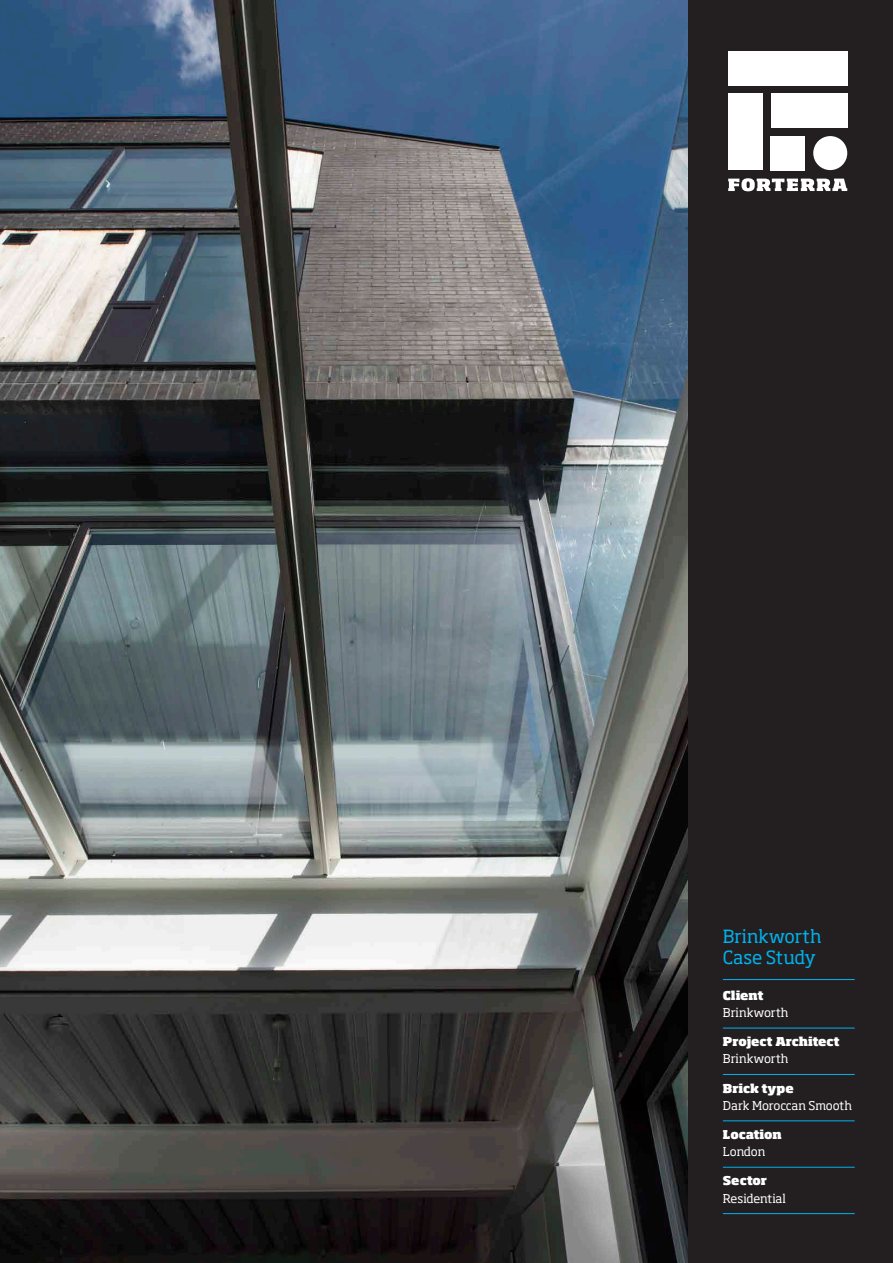
<style>
.page{position:relative;width:893px;height:1263px;background:#fff}
.page>*{position:absolute;margin:0;border:0;box-sizing:border-box;transform-origin:0 0}
.t1{font:18px/21.6px "Soho Std";letter-spacing:-.005em;color:#00b2ed}
.t2{font:12px "Soho Std";color:#fff}
.t3{font:800 12px "Soho Std";color:#fff}
</style>
<div class="page">
<img style="left:0;top:0;width:689px;height:1263px">
<div style="left:689px;top:0;width:204px;height:1263px;background:#231f20"></div>
<svg style="left:728px;top:178px;width:119px;height:13px"></svg>
<div style="left:728px;top:51px;width:119px;height:34px;background:#fff"></div>
<div style="left:728px;top:94px;width:34px;height:76px;background:#fff"></div>
<div style="left:771px;top:94px;width:76px;height:34px;background:#fff"></div>
<div style="left:813px;top:136px;width:34px;height:34px;background:#fff;border-radius:50%"></div>
<div style="left:771px;top:136px;width:34px;height:34px;background:#fff"></div>
<hr style="left:723px;top:979px;width:132px;height:1px;background:#00b2ed">
<hr style="left:723px;top:1028px;width:132px;height:1px;background:#00b2ed">
<hr style="left:723px;top:1074px;width:132px;height:1px;background:#00b2ed">
<hr style="left:723px;top:1120px;width:132px;height:1px;background:#00b2ed">
<hr style="left:723px;top:1167px;width:132px;height:1px;background:#00b2ed">
<hr style="left:723px;top:1213px;width:132px;height:1px;background:#00b2ed">
<h1 class="t1" style="left:723px;top:925px;width:100px">Brinkworth<br>Case Study</h1>
<p class="t3" style="left:723px;top:987px;width:42px">Client</p>
<p class="t2" style="left:723px;top:1005px;width:67px">Brinkworth</p>
<p class="t3" style="left:723px;top:1034px;width:118px">Project Architect</p>
<p class="t2" style="left:723px;top:1051px;width:67px">Brinkworth</p>
<p class="t3" style="left:723px;top:1080px;width:72px">Brick type</p>
<p class="t2" style="left:723px;top:1098px;width:131px">Dark Moroccan Smooth</p>
<p class="t3" style="left:723px;top:1127px;width:60px">Location</p>
<p class="t2" style="left:723px;top:1144px;width:44px">London</p>
<p class="t3" style="left:723px;top:1173px;width:46px">Sector</p>
<p class="t2" style="left:723px;top:1190px;width:65px">Residential</p>
</div>
